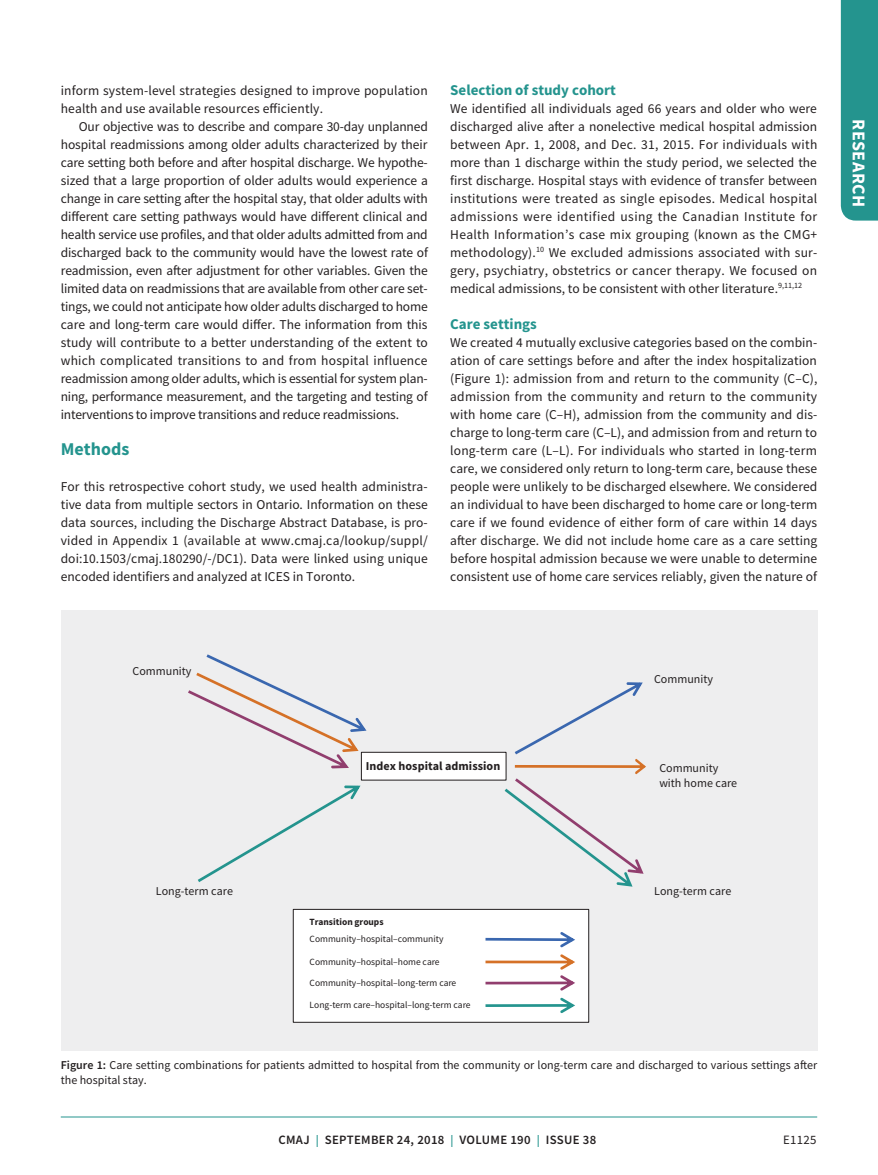
<style>
.page{position:relative;width:878px;height:1175px;background:#fff}
.page>*{position:absolute;margin:0;border:0;box-sizing:border-box;transform-origin:0 0}
.t1{font:700 18px "Source Sans Pro";letter-spacing:.025em;color:#fff}
.t2{font:700 18px "Source Sans Pro";color:#24948e}
.t3{font:700 15px "Source Sans Pro";color:#24948e}
.t4{font:13.5px/18px "Source Sans Pro";color:#231f20;text-align:justify}
.t5{font:600 12.75px "Source Sans Pro";letter-spacing:.025em;color:#231f20}
.t6{font:12.75px "Source Sans Pro";letter-spacing:.025em;color:#231f20}
.t7{font:700 12.15px "Source Sans Pro";letter-spacing:.005em;color:#231f20}
.t8{font:12px/14.4px "Source Sans Pro";color:#231f20}
.t9{font:9.45px "Source Sans Pro";color:#231f20}
.t10{font:700 9.45px "Source Sans Pro";letter-spacing:-.005em;color:#231f20}
.s1{font-weight:600}
.s2{font-size:12px;color:#24948e}
</style>
<div class="page">
<div style="left:840px;top:0;width:38px;height:220px;background:#24948e"></div>
<hr style="left:61px;top:1116px;width:756px;height:1px;background:#24948e">
<div style="left:61px;top:610px;width:756px;height:440px;background:#eeeeef"></div>
<div style="left:361px;top:752px;width:145px;height:28px;background:#fff"></div>
<div style="left:361px;top:752px;width:145px;height:28px;border:1px solid #231f20"></div>
<div style="left:293px;top:909px;width:296px;height:113px;background:#fff;border:1px solid #231f20"></div>
<svg style="left:485px;top:954px;width:90px;height:15px"></svg>
<svg style="left:485px;top:975px;width:90px;height:15px"></svg>
<svg style="left:485px;top:932px;width:90px;height:15px"></svg>
<svg style="left:485px;top:997px;width:90px;height:16px"></svg>
<svg style="left:198px;top:785px;width:162px;height:97px"></svg>
<svg style="left:504px;top:682px;width:142px;height:204px"></svg>
<svg style="left:188px;top:654px;width:178px;height:114px"></svg>
<p class="t4" style="left:61px;top:81px;width:368px">inform system-level strategies designed to improve population health and use available resources efficiently.</p>
<p class="t4" style="left:61px;top:117px;width:369px;text-indent:18px">Our objective was to describe and compare 30-day unplanned hospital readmissions among older adults characterized by their care setting both before and after hospital discharge. We hypothe&shy;sized that a large proportion of older adults would experience a change in care setting after the hospital stay, that older adults with different care setting pathways would have different clinical and health service use profiles, and that older adults admitted from and discharged back to the community would have the lowest rate of readmission, even after adjustment for other variables. Given the limited data on readmissions that are available from other care set&shy;tings, we could not anticipate how older adults discharged to home care and long-term care would differ. The information from this study will contribute to a better understanding of the extent to which complicated transitions to and from hospital influence readmission among older adults, which is essential for system plan&shy;ning, performance measurement, and the targeting and testing of interventions to improve transitions and reduce readmissions.</p>
<h1 class="t2" style="left:61px;top:436px;width:70px">Methods</h1>
<p class="t4" style="left:61px;top:477px;width:368px">For this retrospective cohort study, we used health administra&shy;tive data from multiple sectors in Ontario. Information on these data sources, including the Discharge Abstract Database, is pro&shy;vided in Appendix 1 (available at www.cmaj.ca/lookup/suppl/ doi:10.1503/cmaj.180290/-/DC1). Data were linked using unique encoded identifiers and analyzed at ICES in Toronto.</p>
<p class="t3" style="left:450px;top:79px;width:167px">Selection of study cohort</p>
<p class="t4" style="left:450px;top:99px;width:368px">We identified all individuals aged 66 years and older who were discharged alive after a nonelective medical hospital admission between Apr. 1, 2008, and Dec. 31, 2015. For individuals with more than 1 discharge within the study period, we selected the first discharge. Hospital stays with evidence of transfer between institutions were treated as single episodes. Medical hospital admissions were identified using the Canadian Institute for Health Information’s case mix grouping (known as the CMG+ methodology).<sup>10</sup> We excluded admissions associated with sur&shy;gery, psychiatry, obstetrics or cancer therapy. We focused on medical admissions, to be consistent with other literature.<sup>9,11,12</sup></p>
<p class="t3" style="left:450px;top:313px;width:88px">Care settings</p>
<p class="t4" style="left:450px;top:333px;width:368px">We created 4 mutually exclusive categories based on the combin&shy;ation of care settings before and after the index hospitalization (Figure 1): admission from and return to the community (C–C), admission from the community and return to the community with home care (C–H), admission from the community and dis&shy;charge to long-term care (C–L), and admission from and return to long-term care (L–L). For individuals who started in long-term care, we considered only return to long-term care, because these people were unlikely to be discharged elsewhere. We considered an individual to have been discharged to home care or long-term care if we found evidence of either form of care within 14 days after discharge. We did not include home care as a care setting before hospital admission because we were unable to determine consistent use of home care services reliably, given the nature of</p>
<p class="t8" style="left:133px;top:664px;width:60px">Community</p>
<p class="t8" style="left:654px;top:672px;width:60px">Community</p>
<p class="t7" style="left:366px;top:757px;width:136px">Index hospital admission</p>
<p class="t8" style="left:659px;top:761px;width:79px">Community with home care</p>
<h1 class="t1" style="left:871px;top:119px;width:89px;rotate:90deg">RESEARCH</h1>
<p class="t8" style="left:156px;top:883px;width:79px">Long-term care</p>
<p class="t10" style="left:309px;top:916px;width:75px">Transition groups</p>
<p class="t9" style="left:309px;top:933px;width:135px">Community–hospital–community</p>
<p class="t9" style="left:309px;top:955px;width:131px">Community–hospital–home care</p>
<p class="t9" style="left:309px;top:977px;width:148px">Community–hospital–long-term care</p>
<p class="t9" style="left:309px;top:998px;width:162px">Long-term care–hospital–long-term care</p>
<p class="t8" style="left:654px;top:883px;width:79px">Long-term care</p>
<p class="t8" style="left:61px;top:1057px;width:758px;line-height:15px"><span class="s1">Figure 1:</span> Care setting combinations for patients admitted to hospital from the community or long-term care and discharged to various settings after the hospital stay.</p>
<p class="t5" style="left:278px;top:1131px;width:319px">CMAJ <span class="s2">|</span> SEPTEMBER 24, 2018 <span class="s2">|</span> VOLUME 190 <span class="s2">|</span> ISSUE 38</p>
<p class="t6" style="left:783px;top:1132px;width:35px">E1125</p>
</div>
